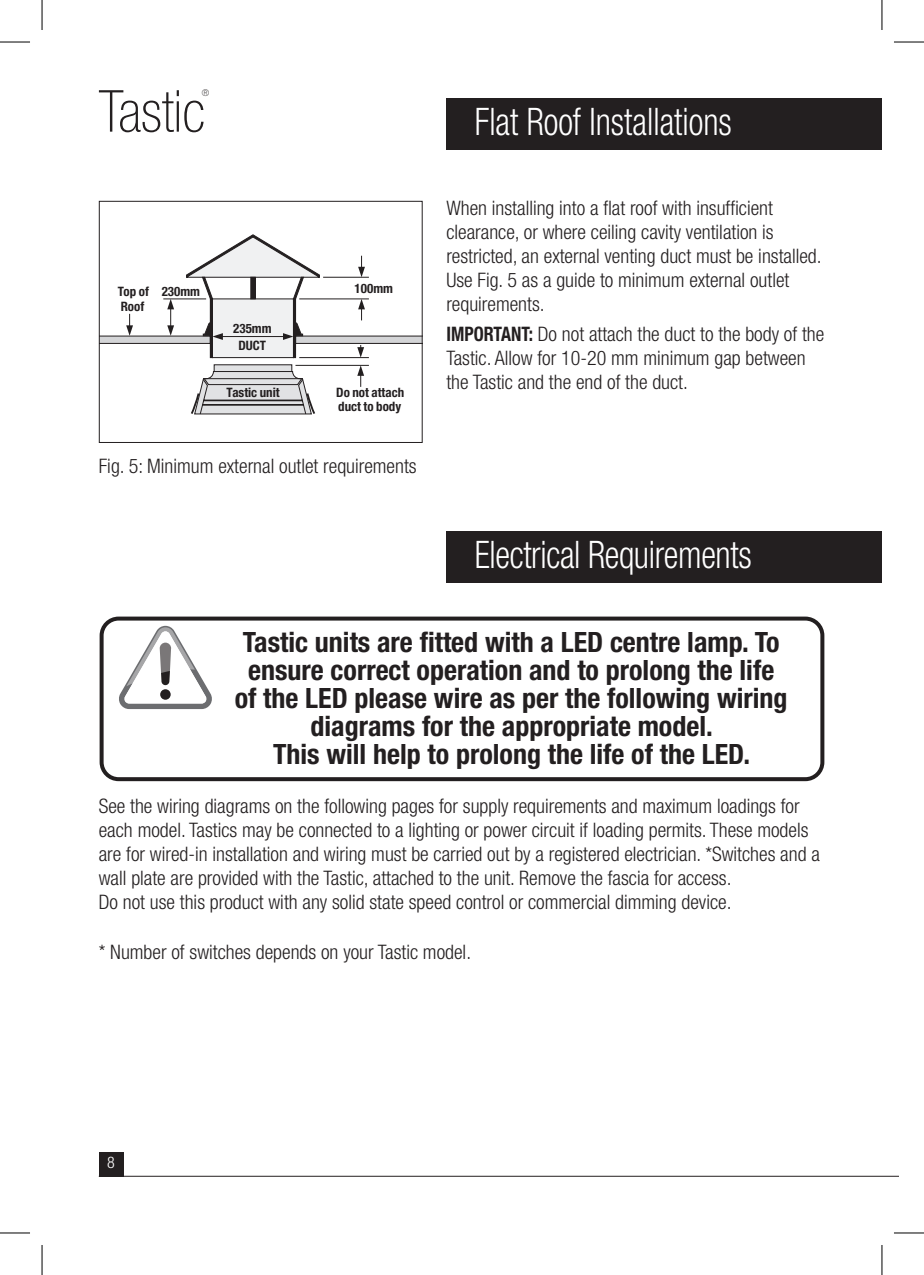
<style>
.page{position:relative;width:924px;height:1275px;background:#fff}
.page>*{position:absolute;margin:0;border:0;box-sizing:border-box;transform-origin:0 0}
.t1{font:100 condensed 58px "Helvetica Neue LT Std";color:#231f20}
.t2{font:300 condensed 38px "Helvetica Neue LT Std";letter-spacing:-.01em;color:#fff;scale:.9 1}
.t3{font:700 condensed 28px/28px "Helvetica Neue LT Std";color:#231f20;text-align:center}
.t4{font:300 condensed 20px/24px "Helvetica Neue LT Std";color:#231f20}
.t5{font:300 condensed 16px "Helvetica Neue LT Std";color:#fff}
.t6{font:700 condensed 13px/16.8px "Helvetica Neue";color:#231f20}
.t7{font:100 condensed 9.4px "Helvetica Neue LT Std";color:#231f20}
.s1{font-weight:700}
</style>
<div class="page">
<div style="left:446px;top:531px;width:435px;height:51px;background:#231f20"></div>
<div style="left:99px;top:1152px;width:24px;height:24px;background:#231f20"></div>
<hr style="left:99px;top:1175px;width:799px;height:1px;background:#231f20">
<div style="left:446px;top:99px;width:435px;height:51px;background:#231f20"></div>
<svg style="left:191px;top:364px;width:125px;height:51px"></svg>
<div style="left:210px;top:298px;width:3px;height:60px;border:1px solid #231f20"></div>
<div style="left:293px;top:298px;width:3px;height:60px;border:1px solid #231f20"></div>
<svg style="left:357px;top:366px;width:7px;height:21px"></svg>
<svg style="left:101px;top:234px;width:319px;height:123px"></svg>
<hr style="left:299px;top:298px;width:70px;height:1px;background:#231f20">
<hr style="left:163px;top:298px;width:43px;height:1px;background:#231f20">
<hr style="left:323px;top:277px;width:46px;height:1px;background:#231f20">
<hr style="left:299px;top:357px;width:70px;height:1px;background:#231f20">
<hr style="left:295px;top:365px;width:74px;height:1px;background:#231f20">
<div style="left:99px;top:201px;width:323px;height:242px;border:1px solid #231f20"></div>
<svg style="left:119px;top:626px;width:93px;height:83px"></svg>
<div style="left:100px;top:616px;width:724px;height:165px;border:4px solid #231f20;border-radius:17px"></div>
<hr style="left:0;top:42px;width:30px;height:1px;background:#000">
<hr style="left:893px;top:42px;width:30px;height:1px;background:#000">
<hr style="left:0;top:1232px;width:30px;height:1px;background:#000">
<hr style="left:893px;top:1232px;width:30px;height:1px;background:#000">
<hr style="left:42px;top:0;width:1px;height:30px;background:#000">
<hr style="left:42px;top:1245px;width:1px;height:30px;background:#000">
<hr style="left:881px;top:0;width:1px;height:30px;background:#000">
<hr style="left:881px;top:1245px;width:1px;height:30px;background:#000">
<p class="t7" style="left:202px;top:88px;width:9px">®</p>
<h1 class="t1" style="left:99px;top:79px;width:107px">Tastic</h1>
<p class="t6" style="left:118px;top:284px;width:33px;line-height:15px">Top of<br>Roof</p>
<p class="t6" style="left:162px;top:282px;width:40px">230mm</p>
<p class="t6" style="left:233px;top:320px;width:40px;text-align:center">235mm<br>DUCT</p>
<p class="t6" style="left:226px;top:383px;width:55px">Tastic unit</p>
<p class="t6" style="left:354px;top:280px;width:40px">100mm</p>
<p class="t6" style="left:336px;top:386px;width:69px;line-height:13.4px">Do not attach duct to body</p>
<p class="t4" style="left:99px;top:454px;width:319px">Fig. 5: Minimum external outlet requirements</p>
<h2 class="t2" style="left:474px;top:100px;width:287px">Flat Roof Installations</h2>
<p class="t4" style="left:446px;top:196px;width:376px">When installing into a flat roof with insufficient clearance, or where ceiling cavity ventilation is restricted, an external venting duct must be installed.<br>Use Fig. 5 as a guide to minimum external outlet requirements.</p>
<p class="t4" style="left:446px;top:321px;width:379px"><span class="s1">IMPORTANT:</span> Do not attach the duct to the body of the<br>Tastic. Allow for 10-20 mm minimum gap between the Tastic and the end of the duct.</p>
<h2 class="t2" style="left:474px;top:533px;width:309px">Electrical Requirements</h2>
<h3 class="t3" style="left:235px;top:627px;width:554px">Tastic units are fitted with a LED centre lamp. To ensure correct operation and to prolong the life of the LED please wire as per the following wiring diagrams for the appropriate model.<br>This will help to prolong the life of the LED.</h3>
<p class="t4" style="left:99px;top:794px;width:722px">See the wiring diagrams on the following pages for supply requirements and maximum loadings for each model. Tastics may be connected to a lighting or power circuit if loading permits. These models are for wired-in installation and wiring must be carried out by a registered electrician. *Switches and a wall plate are provided with the Tastic, attached to the unit. Remove the fascia for access.<br>Do not use this product with any solid state speed control or commercial dimming device.</p>
<p class="t4" style="left:99px;top:940px;width:373px">* Number of switches depends on your Tastic model.</p>
<p class="t5" style="left:107px;top:1153px;width:9px">8</p>
</div>
